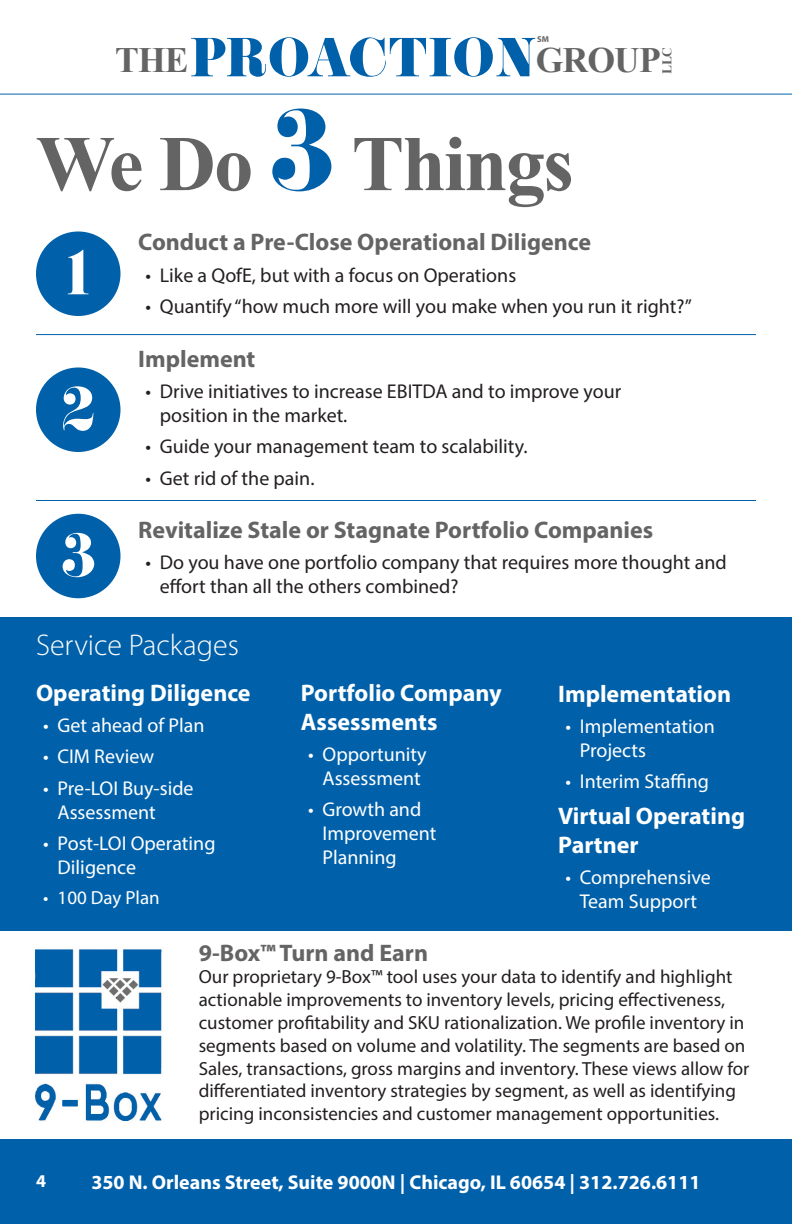
<style>
.page{position:relative;width:792px;height:1224px;background:#fff}
.page>*{position:absolute;margin:0;border:0;box-sizing:border-box;transform-origin:0 0}
.t1{font:700 78.8px "Times New Roman";letter-spacing:-.025em;color:#656464}
.t2{font:68px "Didoni URWD";color:#fff}
.t3{font:57.6px "Didoni URWD";letter-spacing:-.005em;color:#0061aa}
.t4{font:700 35.6px "Times New Roman";letter-spacing:-.025em;color:#656464}
.t5{font:300 30px "Myriad Pro";color:#fff}
.t6{font:700 24px "Myriad Pro";color:#656464}
.t7{font:700 24px/28.8px "Myriad Pro";color:#fff}
.t8{font:20px/24px "Myriad Pro";color:#231f20}
.t9{font:20px/24px "Myriad Pro";color:#fff}
.t10{font:700 20px "Myriad Pro";color:#fff}
.t11{font:19px/22.8px "Myriad Pro";color:#231f20}
.t12{font:19px "Myriad Pro";color:#fff}
.t13{font:700 18px "Myriad Pro";color:#fff}
.t14{font:700 13.4px "Times New Roman";color:#656464}
.t15{font:700 8.6px "Myriad Pro";color:#656464}
.s1{font-family:"Didoni URWD";font-weight:400;font-size:127.2px;color:#0061aa}
</style>
<div class="page">
<div style="left:0;top:1139px;width:792px;height:85px;background:#0061aa"></div>
<div style="left:0;top:617px;width:792px;height:314px;background:#0061aa"></div>
<div style="left:36px;top:231px;width:85px;height:85px;background:#0061aa;border-radius:50%"></div>
<div style="left:36px;top:367px;width:85px;height:85px;background:#0061aa;border-radius:50%"></div>
<div style="left:36px;top:514px;width:85px;height:84px;background:#0061aa;border-radius:50%"></div>
<hr style="left:0;top:94px;width:792px;height:1px;background:#0061aa">
<hr style="left:36px;top:334px;width:720px;height:1px;background:#0061aa">
<hr style="left:36px;top:500px;width:720px;height:1px;background:#0061aa">
<img style="left:33px;top:949px;width:129px;height:173px">
<p class="t15" style="left:537px;top:34px;width:13px">SM</p>
<p class="t3" style="left:190px;top:23px;width:346px">PROACTION</p>
<p class="t4" style="left:115px;top:35px;width:75px">THE</p>
<p class="t4" style="left:536px;top:35px;width:127px">GROUP</p>
<p class="t14" style="left:658px;top:74px;width:28px;rotate:-90deg">LLC</p>
<p class="t1" style="left:36px;top:109px;width:539px">We Do <span class="s1">3</span> Things</p>
<p class="t2" style="left:59px;top:231px;width:40px">1</p>
<p class="t2" style="left:59px;top:367px;width:40px">2</p>
<p class="t2" style="left:59px;top:513px;width:40px">3</p>
<p class="t6" style="left:138px;top:227px;width:454px">Conduct a Pre-Close Operational Diligence</p>
<p class="t8" style="left:145px;top:263px;width:372px">• Like a QofE, but with a focus on Operations</p>
<p class="t8" style="left:145px;top:294px;width:548px">• Quantify “how much more will you make when you run it right?”</p>
<p class="t6" style="left:138px;top:343px;width:119px">Implement</p>
<p class="t8" style="left:160px;top:379px;width:463px;text-indent:-14px">• Drive initiatives to increase EBITDA and to improve your position in the market.</p>
<p class="t8" style="left:145px;top:434px;width:384px">• Guide your management team to scalability.</p>
<p class="t8" style="left:145px;top:466px;width:171px">• Get rid of the pain.</p>
<p class="t6" style="left:138px;top:514px;width:517px">Revitalize Stale or Stagnate Portfolio Companies</p>
<p class="t8" style="left:160px;top:550px;width:568px;text-indent:-14px">• Do you have one portfolio company that requires more thought and effort than all the others combined?</p>
<p class="t5" style="left:36px;top:627px;width:205px">Service Packages</p>
<p class="t7" style="left:36px;top:678px;width:216px">Operating Diligence</p>
<p class="t9" style="left:43px;top:713px;width:163px">• Get ahead of Plan</p>
<p class="t9" style="left:43px;top:744px;width:112px">• CIM Review</p>
<p class="t9" style="left:58px;top:776px;width:138px;text-indent:-14px">• Pre-LOI Buy-side<br>Assessment</p>
<p class="t9" style="left:58px;top:831px;width:159px;text-indent:-14px">• Post-LOI Operating<br>Diligence</p>
<p class="t12" style="left:43px;top:886px;width:118px">• 100 Day Plan</p>
<p class="t7" style="left:301px;top:678px;width:202px">Portfolio Company<br>Assessments</p>
<p class="t9" style="left:308px;top:742px;width:120px;text-align:center">• Opportunity<br>Assessment</p>
<p class="t9" style="left:323px;top:797px;width:115px;text-indent:-14px">• Growth and<br>Improvement<br>Planning</p>
<p class="t7" style="left:558px;top:679px;width:174px">Implementation</p>
<p class="t9" style="left:580px;top:714px;width:137px;text-indent:-14px">• Implementation<br>Projects</p>
<p class="t9" style="left:565px;top:769px;width:145px">• Interim Staffing</p>
<p class="t7" style="left:558px;top:801px;width:188px">Virtual Operating<br>Partner</p>
<p class="t9" style="left:565px;top:865px;width:147px;text-align:center">• Comprehensive<br>Team Support</p>
<p class="t6" style="left:199px;top:937px;width:231px">9-Box™ Turn and Earn</p>
<p class="t11" style="left:199px;top:965px;width:552px">Our proprietary 9-Box™ tool uses your data to identify and highlight actionable improvements to inventory levels, pricing effectiveness, customer profitability and SKU rationalization. We profile inventory in segments based on volume and volatility. The segments are based on Sales, transactions, gross margins and inventory. These views allow for differentiated inventory strategies by segment, as well as identifying pricing inconsistencies and customer management opportunities.</p>
<p class="t13" style="left:36px;top:1169px;width:11px">4</p>
<p class="t10" style="left:91px;top:1170px;width:611px">350 N. Orleans Street, Suite 9000N | Chicago, IL 60654 | 312.726.6111</p>
</div>
